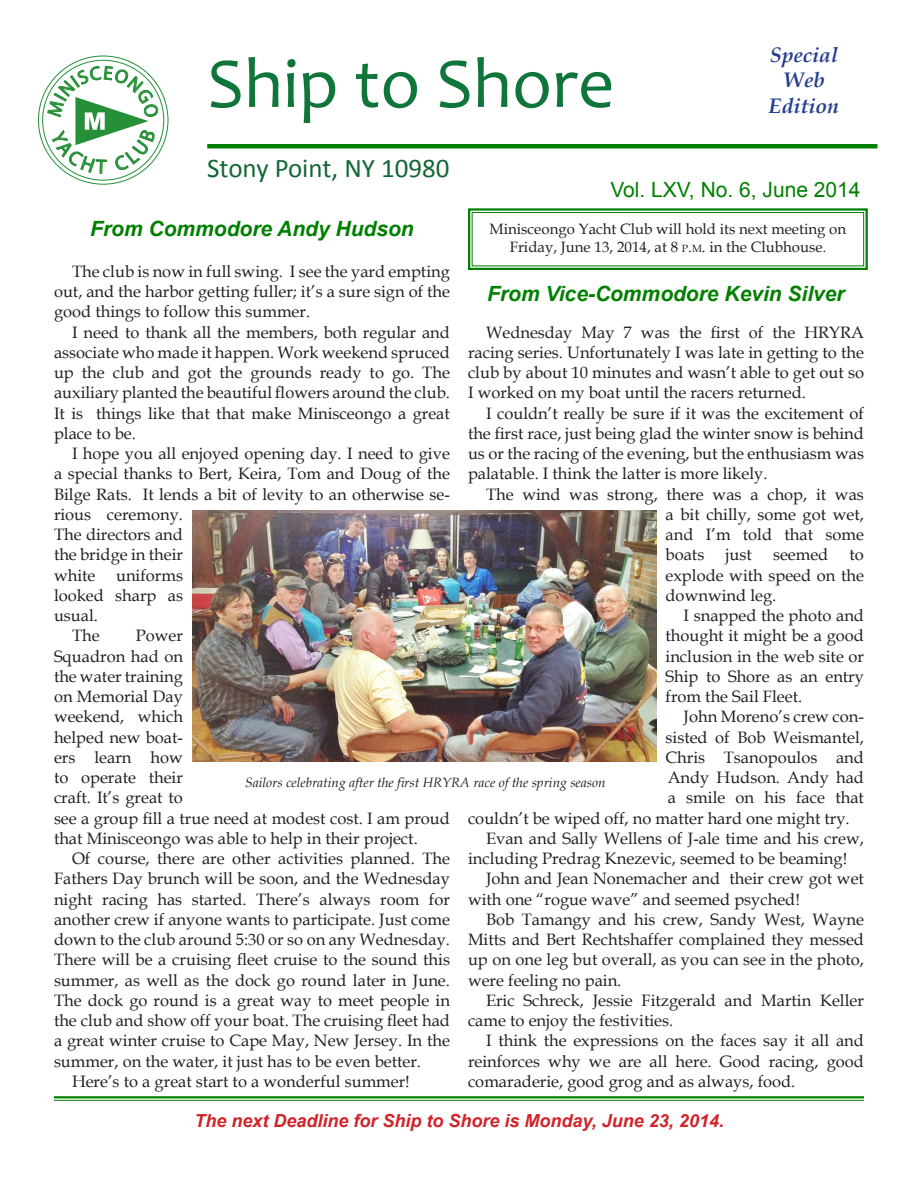
<style>
.page{position:relative;width:918px;height:1188px;background:#fff}
.page>*{position:absolute;margin:0;border:0;box-sizing:border-box;transform-origin:0 0}
.t1{font:72px "Candara";color:#0f753b}
.t2{font:27px "Calibri";color:#126635}
.Headline_14_pt{font:italic 700 21px "Arial";color:#008000}
._11PtNoIndent{font:21px "Arial";color:#008000}
.Headline_14_pt-2{font:italic 700 21px "Book Antiqua";color:#253f8e}
.Headline-12pt{font:italic 700 18px "Arial";color:#d1232a}
._11PtIndent{font:16.5px/20.2px "Book Antiqua";color:#231f20;text-align:justify}
._10PtNoIndent{font:15px/18px "Book Antiqua";color:#231f20;text-align:center}
.t3{font:italic 13.5px "Book Antiqua";color:#231f20}
.s1{font-size:10.5px}
.s2{font-style:inherit}
</style>
<div class="page">
<svg style="left:38px;top:56px;width:130px;height:128px"></svg>
<svg style="left:43px;top:60px;width:121px;height:120px"></svg>
<hr style="left:207px;top:144px;width:670px;height:4px;background:#008000">
<svg style="left:468px;top:208px;width:400px;height:62px"></svg>
<div style="left:472px;top:212px;width:392px;height:54px;border:1px solid #008000"></div>
<img style="left:192px;top:511px;width:465px;height:250px">
<hr style="left:54px;top:1096px;width:810px;height:2px;background:#008000">
<hr style="left:54px;top:1100px;width:810px;height:1px;background:#008000">
<svg style="left:47px;top:66px;width:112px;height:108px"></svg>
<p class="Headline_14_pt-2" style="left:770px;top:40px;width:69px">Special</p>
<p class="Headline_14_pt-2" style="left:783px;top:66px;width:43px">Web</p>
<p class="Headline_14_pt-2" style="left:769px;top:91px;width:72px">Edition</p>
<p class="t1" style="left:207px;top:38px;width:409px">Ship to Shore</p>
<p class="t2" style="left:207px;top:151px;width:244px">Stony Point, NY 10980</p>
<p class="_11PtNoIndent" style="left:610px;top:176px;width:252px">Vol. LXV, No. 6, June 2014</p>
<p class="_10PtNoIndent" style="left:490px;top:220px;width:358px">Minisceongo Yacht Club will hold its next meeting on<br>Friday, June 13, 2014, at 8 <span class="s1">p</span><span class="s2">.</span><span class="s1">m</span><span class="s2">.</span> in the Clubhouse.</p>
<p class="Headline_14_pt" style="left:90px;top:215px;width:325px">From Commodore Andy Hudson</p>
<p class="_11PtIndent" style="left:54px;top:261px;width:398px;text-indent:18px">The club is now in full swing. I see the yard empting out, and the harbor getting fuller; it’s a sure sign of the good things to follow this summer.</p>
<p class="_11PtIndent" style="left:54px;top:321px;width:397px;text-indent:18px">I need to thank all the members, both regular and associate who made it happen. Work weekend spruced up the club and got the grounds ready to go. The auxiliary planted the beautiful flowers around the club.<br>It is things like that that make Minisceongo a great place to be.</p>
<p class="_11PtIndent" style="left:54px;top:443px;width:398px;text-align:left;text-indent:18px">I hope you all enjoyed opening day. I need to give a special thanks to Bert, Keira, Tom and Doug of the<br>Bilge Rats. It lends a bit of levity to an otherwise se&shy;rious ceremony.<br>The directors and<br>the bridge in their<br>white uniforms<br>looked sharp as<br>usual.</p>
<p class="_11PtIndent" style="left:72px;top:625px;width:29px">The</p>
<p class="Headline_14_pt" style="left:487px;top:280px;width:359px">From Vice-Commodore Kevin Silver</p>
<p class="_11PtIndent" style="left:468px;top:321px;width:398px;text-indent:18px">Wednesday May 7 was the first of the HRYRA racing series. Unfortunately I was late in getting to the club by about 10 minutes and wasn’t able to get out so I worked on my boat until the racers returned.</p>
<p class="_11PtIndent" style="left:468px;top:402px;width:398px;text-indent:18px">I couldn’t really be sure if it was the excitement of the first race, just being glad the winter snow is behind us or the racing of the evening, but the enthusiasm was palatable. I think the latter is more likely.</p>
<p class="_11PtIndent" style="left:666px;top:483px;width:200px;text-indent:-180px">The wind was strong, there was a chop, it was a bit chilly, some got wet, and I’m told that some boats</p>
<p class="_11PtIndent" style="left:726px;top:544px;width:28px">just</p>
<p class="_11PtIndent" style="left:773px;top:544px;width:57px">seemed</p>
<p class="_11PtIndent" style="left:666px;top:544px;width:200px;text-indent:184px">to explode with speed on the downwind leg.</p>
<p class="_11PtIndent" style="left:666px;top:605px;width:200px;text-indent:18px">I snapped the photo and thought it might be a good inclusion in the web site or Ship to Shore as an entry from the Sail Fleet.</p>
<p class="_11PtIndent" style="left:684px;top:706px;width:182px">John Moreno’s crew con-</p>
<p class="_11PtIndent" style="left:666px;top:726px;width:200px">sisted of Bob Weismantel,</p>
<p class="_11PtIndent" style="left:666px;top:747px;width:200px">Chris Tsanopoulos and</p>
<p class="_11PtIndent" style="left:668px;top:767px;width:198px">Andy Hudson. Andy had</p>
<p class="_11PtIndent" style="left:668px;top:787px;width:198px">a smile on his face that</p>
<p class="_11PtIndent" style="left:468px;top:807px;width:383px">couldn’t be wiped off, no matter hard one might try.</p>
<p class="_11PtIndent" style="left:468px;top:828px;width:397px;text-indent:18px">Evan and Sally Wellens of J-ale time and his crew, including Predrag Knezevic, seemed to be beaming!</p>
<p class="_11PtIndent" style="left:468px;top:868px;width:398px;text-indent:18px">John and Jean Nonemacher and their crew got wet with one “rogue wave” and seemed psyched!</p>
<p class="_11PtIndent" style="left:468px;top:909px;width:398px;text-indent:18px">Bob Tamangy and his crew, Sandy West, Wayne Mitts and Bert Rechtshaffer complained they messed up on one leg but overall, as you can see in the photo, were feeling no pain.</p>
<p class="_11PtIndent" style="left:468px;top:990px;width:397px;text-indent:18px">Eric Schreck, Jessie Fitzgerald and Martin Keller came to enjoy the festivities.</p>
<p class="_11PtIndent" style="left:468px;top:1030px;width:397px;text-indent:18px">I think the expressions on the faces say it all and reinforces why we are all here. Good racing, good comaraderie, good grog and as always, food.</p>
<p class="_11PtIndent" style="left:54px;top:625px;width:397px;text-align:left;text-indent:82px">Power<br>Squadron had on<br>the water training<br>on Memorial Day<br>weekend, which<br>helped new boat-<br>ers learn how<br>to operate their<br>craft. It’s great to<br>see a group fill a true need at modest cost. I am proud that Minisceongo was able to help in their project.</p>
<p class="_11PtIndent" style="left:54px;top:848px;width:398px;text-indent:18px">Of course, there are other activities planned. The Fathers Day brunch will be soon, and the Wednesday night racing has started. There’s always room for another crew if anyone wants to participate. Just come down to the club around 5:30 or so on any Wednesday.<br>There will be a cruising fleet cruise to the sound this summer, as well as the dock go round later in June.<br>The dock go round is a great way to meet people in the club and show off your boat. The cruising fleet had a great winter cruise to Cape May, New Jersey. In the summer, on the water, it just has to be even better.</p>
<p class="_11PtIndent" style="left:72px;top:1071px;width:339px">Here’s to a great start to a wonderful summer!</p>
<p class="t3" style="left:245px;top:773px;width:362px">Sailors celebrating after the first HRYRA race of the spring season</p>
<p class="Headline-12pt" style="left:195px;top:1109px;width:531px">The next Deadline for Ship to Shore is Monday, June 23, 2014.</p>
</div>
